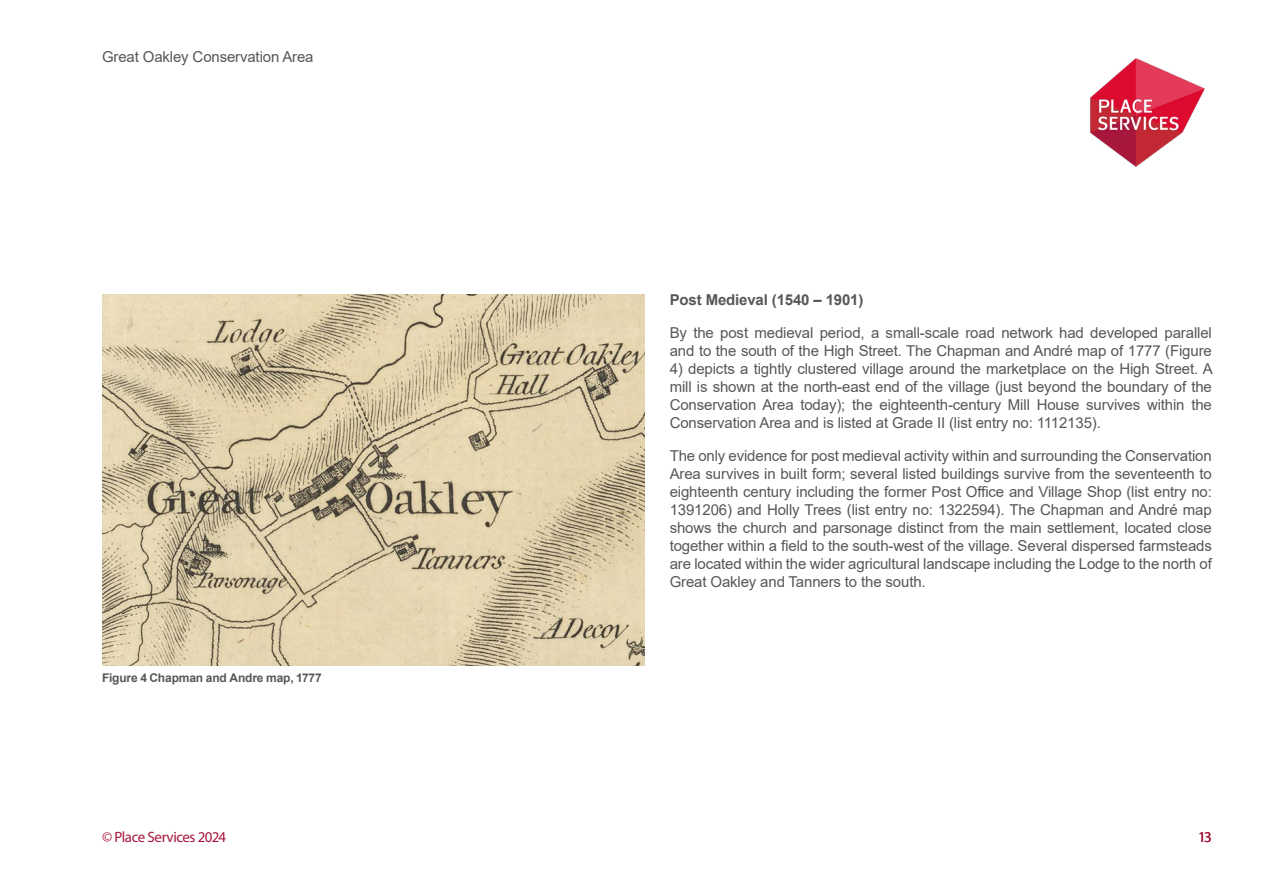
<style>
.page{position:relative;width:1263px;height:893px;background:#fff}
.page>*{position:absolute;margin:0;border:0;box-sizing:border-box;transform-origin:0 0}
.t1{font:15px/18px "Arial";letter-spacing:-.01em;color:#575756;text-align:justify}
.t2{font:700 15px "Arial";letter-spacing:-.01em;color:#575756}
.t3{font:15px "Myriad Pro";letter-spacing:-.03em;color:#a7163b}
.t4{font:700 12px "Arial";letter-spacing:-.015em;color:#575756}
</style>
<div class="page">
<img style="left:1090px;top:58px;width:115px;height:109px">
<img style="left:102px;top:294px;width:542px;height:371px">
<p class="t1" style="left:102px;top:48px;width:213px">Great Oakley Conservation Area</p>
<p class="t4" style="left:102px;top:669px;width:221px">Figure 4 Chapman and Andre map, 1777</p>
<p class="t2" style="left:670px;top:290px;width:195px">Post Medieval (1540 – 1901)</p>
<p class="t1" style="left:670px;top:324px;width:544px">By the post medieval period, a small-scale road network had developed parallel and to the south of the High Street. The Chapman and André map of 1777 (Figure</p>
<p class="t1" style="left:670px;top:360px;width:544px">4) depicts a tightly clustered village around the marketplace on the High Street. A mill is shown at the north-east end of the village (just beyond the boundary of the Conservation Area today); the eighteenth-century Mill House survives within the Conservation Area and is listed at Grade II (list entry no: 1112135).</p>
<p class="t1" style="left:670px;top:447px;width:544px">The only evidence for post medieval activity within and surrounding the Conservation Area survives in built form; several listed buildings survive from the seventeenth to eighteenth century including the former Post Office and Village Shop (list entry no:<br>1391206) and Holly Trees (list entry no: 1322594). The Chapman and André map shows the church and parsonage distinct from the main settlement, located close together within a field to the south-west of the village. Several dispersed farmsteads are located within the wider agricultural landscape including the Lodge to the north of Great Oakley and Tanners to the south.</p>
<p class="t3" style="left:102px;top:828px;width:126px">© Place Services 2024</p>
<p class="t3" style="left:1198px;top:828px;width:15px">13</p>
</div>
